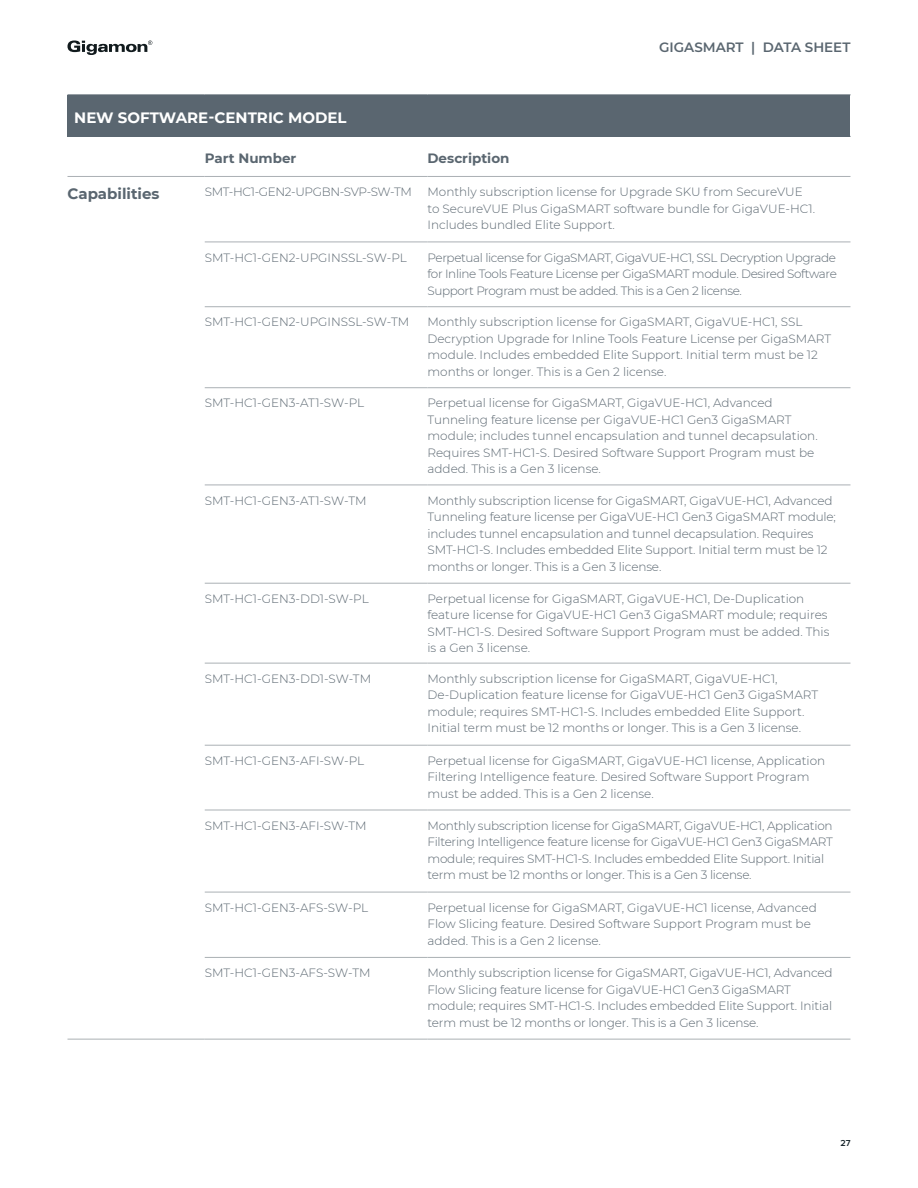
<style>
.page{position:relative;width:918px;height:1188px;background:#fff}
.page>*{position:absolute;margin:0;border:0;box-sizing:border-box;transform-origin:0 0}
.t1{font:700 15px "Montserrat";color:#fff}
.t2{font:700 15px "Montserrat";color:#5a6670}
.t3{font:700 13.5px "Montserrat";color:#5a6670}
.t4{font:600 13.5px "Montserrat";color:#5a6670}
.t5{font:300 12px/16.5px "Montserrat";color:#5a6670}
.t6{font:300 12px/16.5px "Montserrat";letter-spacing:-.02em;color:#5a6670}
.t7{font:300 12px "Montserrat";letter-spacing:-.03em;color:#5a6670}
.t8{font:600 9px "Proxima Nova";color:#142228}
</style>
<div class="page">
<svg style="left:68px;top:40px;width:84px;height:15px"></svg>
<div style="left:68px;top:95px;width:782px;height:41px;background:#5a6670"></div>
<hr style="left:68px;top:1039px;width:137px;height:1px;background:#aab0b4">
<hr style="left:205px;top:1039px;width:222px;height:1px;background:#aab0b4">
<hr style="left:427px;top:1039px;width:423px;height:1px;background:#aab0b4">
<hr style="left:205px;top:242px;width:222px;height:1px;background:#aab0b4">
<hr style="left:205px;top:306px;width:222px;height:1px;background:#aab0b4">
<hr style="left:205px;top:387px;width:222px;height:1px;background:#aab0b4">
<hr style="left:205px;top:485px;width:222px;height:1px;background:#aab0b4">
<hr style="left:205px;top:583px;width:222px;height:1px;background:#aab0b4">
<hr style="left:205px;top:663px;width:222px;height:1px;background:#aab0b4">
<hr style="left:205px;top:745px;width:222px;height:1px;background:#aab0b4">
<hr style="left:205px;top:810px;width:222px;height:1px;background:#aab0b4">
<hr style="left:205px;top:892px;width:222px;height:1px;background:#aab0b4">
<hr style="left:205px;top:957px;width:222px;height:1px;background:#aab0b4">
<hr style="left:427px;top:242px;width:423px;height:1px;background:#aab0b4">
<hr style="left:427px;top:306px;width:423px;height:1px;background:#aab0b4">
<hr style="left:427px;top:387px;width:423px;height:1px;background:#aab0b4">
<hr style="left:427px;top:485px;width:423px;height:1px;background:#aab0b4">
<hr style="left:427px;top:583px;width:423px;height:1px;background:#aab0b4">
<hr style="left:427px;top:663px;width:423px;height:1px;background:#aab0b4">
<hr style="left:427px;top:745px;width:423px;height:1px;background:#aab0b4">
<hr style="left:427px;top:810px;width:423px;height:1px;background:#aab0b4">
<hr style="left:427px;top:892px;width:423px;height:1px;background:#aab0b4">
<hr style="left:427px;top:957px;width:423px;height:1px;background:#aab0b4">
<hr style="left:68px;top:94px;width:137px;height:1px;background:#5a6670">
<hr style="left:205px;top:94px;width:222px;height:1px;background:#5a6670">
<hr style="left:427px;top:94px;width:423px;height:1px;background:#5a6670">
<hr style="left:68px;top:136px;width:137px;height:1px;background:#5a6670">
<hr style="left:205px;top:136px;width:222px;height:1px;background:#5a6670">
<hr style="left:427px;top:136px;width:423px;height:1px;background:#5a6670">
<hr style="left:68px;top:176px;width:137px;height:1px;background:#aab0b4">
<hr style="left:205px;top:176px;width:222px;height:1px;background:#aab0b4">
<hr style="left:427px;top:176px;width:423px;height:1px;background:#aab0b4">
<p class="t4" style="left:659px;top:38px;width:193px">GIGASMART | DATA SHEET</p>
<p class="t1" style="left:74px;top:107px;width:274px">NEW SOFTWARE-CENTRIC MODEL</p>
<p class="t3" style="left:205px;top:148px;width:93px">Part Number</p>
<p class="t3" style="left:427px;top:148px;width:84px">Description</p>
<p class="t2" style="left:68px;top:183px;width:94px">Capabilities</p>
<p class="t7" style="left:205px;top:184px;width:209px">SMT-HC1-GEN2-UPGBN-SVP-SW-TM</p>
<p class="t5" style="left:427px;top:183px;width:389px">Monthly subscription license for Upgrade SKU from SecureVUE to SecureVUE Plus GigaSMART software bundle for GigaVUE-HC1.<br>Includes bundled Elite Support.</p>
<p class="t5" style="left:205px;top:249px;width:204px">SMT-HC1-GEN2-UPGINSSL-SW-PL</p>
<p class="t5" style="left:427px;top:249px;width:411px;text-align:justify">Perpetual license for GigaSMART, GigaVUE-HC1, SSL Decryption Upgrade for Inline Tools Feature License per GigaSMART module. Desired Software Support Program must be added. This is a Gen 2 license.</p>
<p class="t5" style="left:205px;top:314px;width:206px">SMT-HC1-GEN2-UPGINSSL-SW-TM</p>
<p class="t5" style="left:427px;top:314px;width:405px">Monthly subscription license for GigaSMART, GigaVUE-HC1, SSL Decryption Upgrade for Inline Tools Feature License per GigaSMART module. Includes embedded Elite Support. Initial term must be 12 months or longer. This is a Gen 2 license.</p>
<p class="t5" style="left:205px;top:395px;width:161px">SMT-HC1-GEN3-AT1-SW-PL</p>
<p class="t5" style="left:427px;top:395px;width:392px">Perpetual license for GigaSMART, GigaVUE-HC1, Advanced Tunneling feature license per GigaVUE-HC1 Gen3 GigaSMART module; includes tunnel encapsulation and tunnel decapsulation.<br>Requires SMT-HC1-S. Desired Software Support Program must be added. This is a Gen 3 license.</p>
<p class="t5" style="left:205px;top:492px;width:163px">SMT-HC1-GEN3-AT1-SW-TM</p>
<p class="t5" style="left:427px;top:492px;width:410px">Monthly subscription license for GigaSMART, GigaVUE-HC1, Advanced Tunneling feature license per GigaVUE-HC1 Gen3 GigaSMART module; includes tunnel encapsulation and tunnel decapsulation. Requires SMT-HC1-S. Includes embedded Elite Support. Initial term must be 12 months or longer. This is a Gen 3 license.</p>
<p class="t5" style="left:205px;top:590px;width:166px">SMT-HC1-GEN3-DD1-SW-PL</p>
<p class="t5" style="left:427px;top:590px;width:404px">Perpetual license for GigaSMART, GigaVUE-HC1, De-Duplication feature license for GigaVUE-HC1 Gen3 GigaSMART module; requires SMT-HC1-S. Desired Software Support Program must be added. This is a Gen 3 license.</p>
<p class="t5" style="left:205px;top:670px;width:168px">SMT-HC1-GEN3-DD1-SW-TM</p>
<p class="t5" style="left:427px;top:670px;width:392px">Monthly subscription license for GigaSMART, GigaVUE-HC1, De-Duplication feature license for GigaVUE-HC1 Gen3 GigaSMART module; requires SMT-HC1-S. Includes embedded Elite Support.<br>Initial term must be 12 months or longer. This is a Gen 3 license.</p>
<p class="t5" style="left:205px;top:752px;width:161px">SMT-HC1-GEN3-AFI-SW-PL</p>
<p class="t5" style="left:427px;top:752px;width:399px">Perpetual license for GigaSMART, GigaVUE-HC1 license, Application<br>Filtering Intelligence feature. Desired Software Support Program must be added. This is a Gen 2 license.</p>
<p class="t5" style="left:205px;top:817px;width:163px">SMT-HC1-GEN3-AFI-SW-TM</p>
<p class="t6" style="left:427px;top:817px;width:407px">Monthly subscription license for GigaSMART, GigaVUE-HC1, Application Filtering Intelligence feature license for GigaVUE-HC1 Gen3 GigaSMART module; requires SMT-HC1-S. Includes embedded Elite Support. Initial term must be 12 months or longer. This is a Gen 3 license.</p>
<p class="t5" style="left:205px;top:899px;width:165px">SMT-HC1-GEN3-AFS-SW-PL</p>
<p class="t5" style="left:427px;top:899px;width:391px">Perpetual license for GigaSMART, GigaVUE-HC1 license, Advanced<br>Flow Slicing feature. Desired Software Support Program must be added. This is a Gen 2 license.</p>
<p class="t5" style="left:205px;top:964px;width:167px">SMT-HC1-GEN3-AFS-SW-TM</p>
<p class="t5" style="left:427px;top:964px;width:407px">Monthly subscription license for GigaSMART, GigaVUE-HC1, Advanced Flow Slicing feature license for GigaVUE-HC1 Gen3 GigaSMART module; requires SMT-HC1-S. Includes embedded Elite Support. Initial term must be 12 months or longer. This is a Gen 3 license.</p>
<p class="t8" style="left:840px;top:1137px;width:12px">27</p>
</div>
